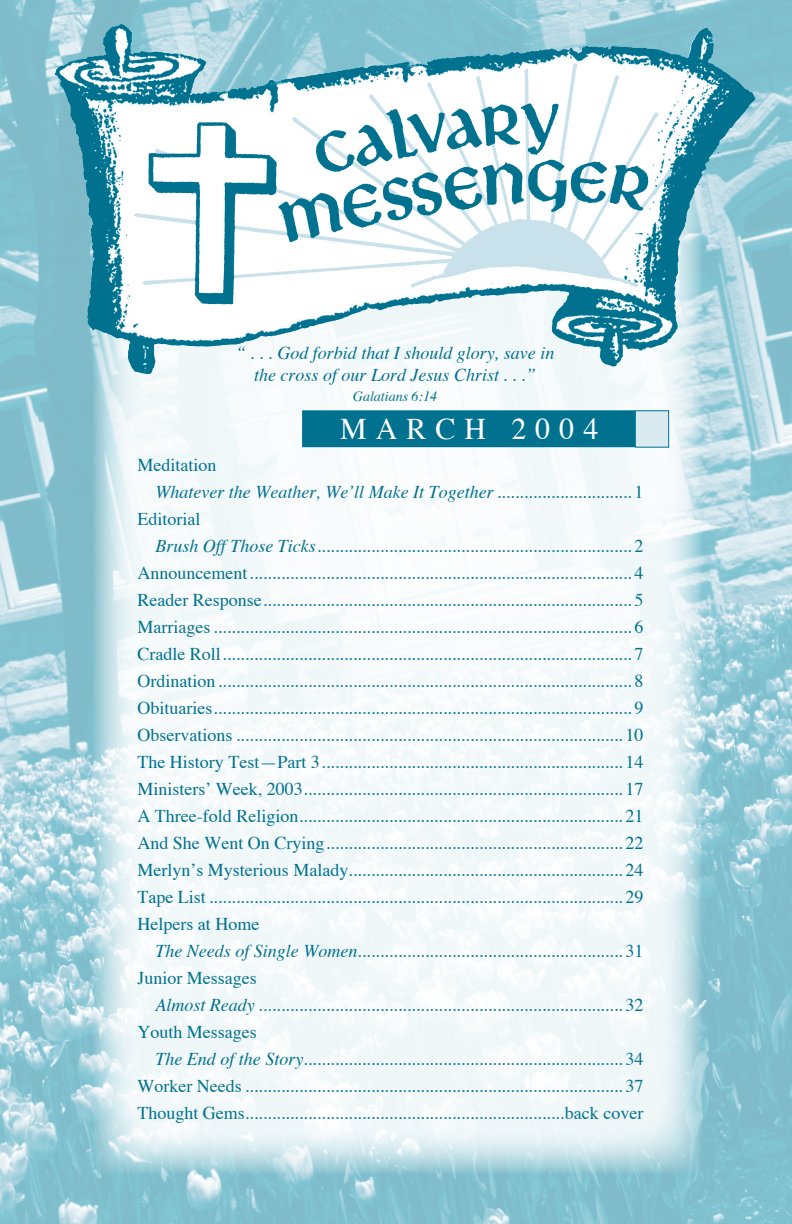
<style>
.page{position:relative;width:792px;height:1224px;background:#fff}
.page>*{position:absolute;margin:0;border:0;box-sizing:border-box;transform-origin:0 0}
.t1{font:30px "Times";color:#fff}
.t2{font:18px "Times";color:#00718e}
.t3{font:italic 18px/21.6px "Times";color:#00718e;text-align:center}
.t4{font:italic 14px "Times";color:#00718e}
.s1{font-style:normal}
.s2{font-style:italic}
</style>
<div class="page">
<img style="left:0;top:0;width:792px;height:1224px">
<svg style="left:93px;top:378px;width:609px;height:795px;fill:#f2f9fa"></svg>
<img style="left:45px;top:20px;width:711px;height:358px">
<img style="left:62px;top:17px;width:709px;height:357px">
<div style="left:302px;top:410px;width:333px;height:37px;background:#00718e;border:2px solid #00718e"></div>
<div style="left:635px;top:411px;width:34px;height:36px;background:#d9eaf0;border:1px solid #00718e"></div>
<p class="t3" style="left:236px;top:342px;width:320px">“ . . . God forbid that I should glory, save in the cross of our Lord Jesus Christ . . .”</p>
<p class="t4" style="left:353px;top:388px;width:86px">Galatians 6:14</p>
<h1 class="t1" style="left:340px;top:411px;width:64px">M arch</h1>
<h1 class="t1" style="left:512px;top:411px;width:88px">2004</h1>
<p class="t2" style="left:137px;top:455px;width:81px">Meditation</p>
<p class="t3" style="left:155px;top:481px;width:489px">Whatever the Weather, We’ll Make It Together <span class="s1">..............................1</span></p>
<p class="t2" style="left:137px;top:509px;width:65px">Editorial</p>
<p class="t2" style="left:155px;top:536px;width:489px"><span class="s2">Brush Off Those Ticks</span>......................................................................2</p>
<p class="t2" style="left:137px;top:563px;width:507px">Announcement .....................................................................................4</p>
<p class="t2" style="left:137px;top:590px;width:507px">Reader Response..................................................................................5</p>
<p class="t2" style="left:137px;top:617px;width:507px">Marriages .............................................................................................6</p>
<p class="t2" style="left:137px;top:644px;width:507px">Cradle Roll...........................................................................................7</p>
<p class="t2" style="left:137px;top:671px;width:507px">Ordination ............................................................................................8</p>
<p class="t2" style="left:137px;top:698px;width:507px">Obituaries.............................................................................................9</p>
<p class="t2" style="left:137px;top:725px;width:507px">Observations ......................................................................................10</p>
<p class="t2" style="left:137px;top:752px;width:507px">The History Test—Part 3...................................................................14</p>
<p class="t2" style="left:137px;top:779px;width:507px">Ministers’ Week, 2003.......................................................................17</p>
<p class="t2" style="left:137px;top:806px;width:507px">A Three-fold Religion........................................................................21</p>
<p class="t2" style="left:137px;top:833px;width:507px">And She Went On Crying..................................................................22</p>
<p class="t2" style="left:137px;top:860px;width:507px">Merlyn’s Mysterious Malady.............................................................24</p>
<p class="t2" style="left:137px;top:887px;width:507px">Tape List ............................................................................................29</p>
<p class="t2" style="left:137px;top:914px;width:123px">Helpers at Home</p>
<p class="t2" style="left:155px;top:941px;width:489px"><span class="s2">The Needs of Single Women</span>...........................................................31</p>
<p class="t2" style="left:137px;top:968px;width:121px">Junior Messages</p>
<p class="t2" style="left:155px;top:995px;width:489px"><span class="s2">Almost Ready</span> .................................................................................32</p>
<p class="t2" style="left:137px;top:1022px;width:121px">Youth Messages</p>
<p class="t2" style="left:155px;top:1049px;width:489px"><span class="s2">The End of the Story</span>.......................................................................34</p>
<p class="t2" style="left:137px;top:1076px;width:507px">Worker Needs ....................................................................................37</p>
<p class="t2" style="left:137px;top:1103px;width:508px">Thought Gems.......................................................................back cover</p>
</div>
